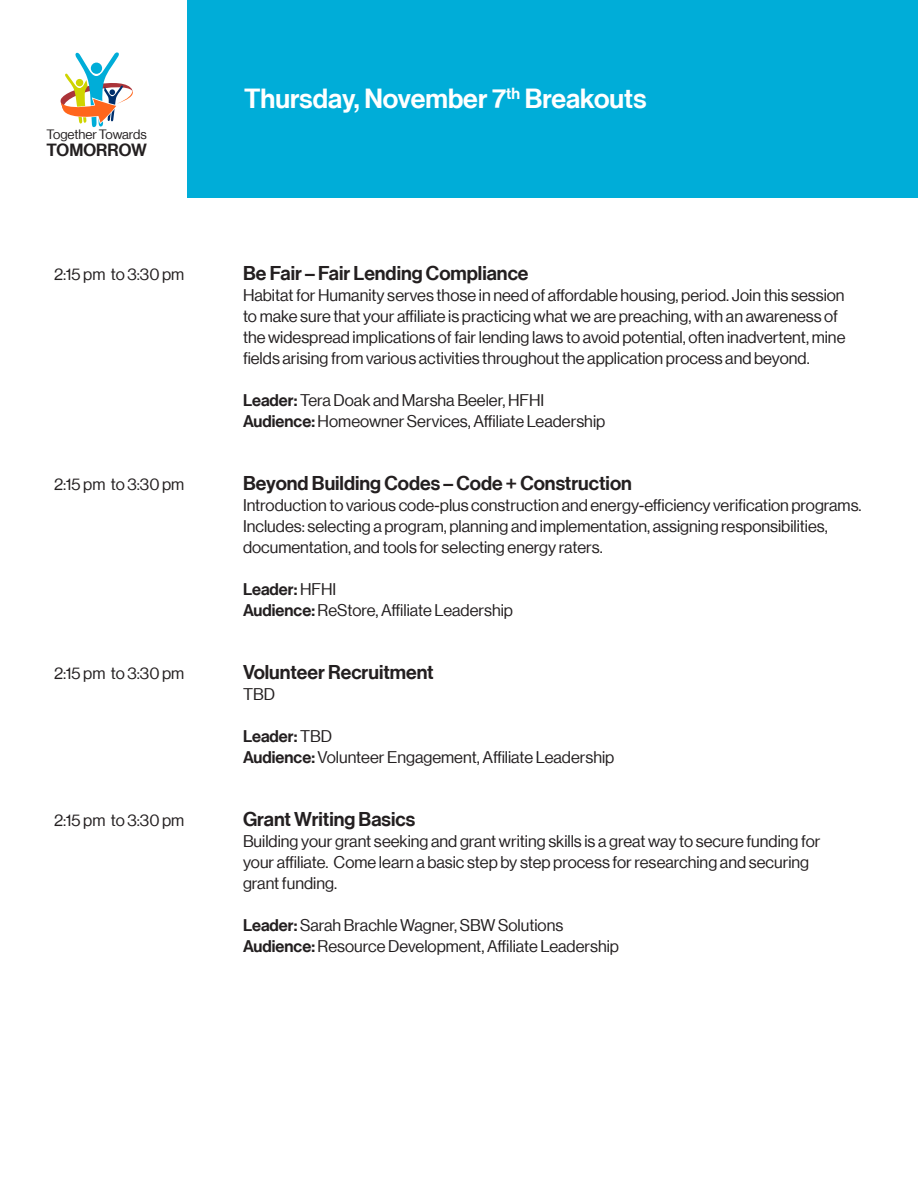
<style>
.page{position:relative;width:918px;height:1188px;background:#fff}
.page>*{position:absolute;margin:0;border:0;box-sizing:border-box;transform-origin:0 0}
.t1{font:500 27px "Neue Haas Grotesk Display";color:#fff}
.t2{font:500 19.5px "Neue Haas Grotesk Display";color:#231f20}
.t3{font:500 17.25px "Neue Haas Grotesk Display";letter-spacing:.005em;color:#231f20}
.t4{font:16.5px/21px "Neue Haas Grotesk Display";color:#231f20}
.t5{font:500 16.5px "Neue Haas Grotesk Display";color:#231f20}
.t6{font:13.2px "Neue Haas Grotesk Display";letter-spacing:-.005em;color:#231f20}
.s1{font-weight:500}
.s2{font-weight:400}
</style>
<div class="page">
<svg style="left:60px;top:52px;width:73px;height:76px"></svg>
<div style="left:188px;top:0;width:730px;height:198px;background:#00add8"></div>
<p class="t6" style="left:47px;top:127px;width:102px">Together Towards</p>
<p class="t3" style="left:47px;top:140px;width:102px">TOMORROW</p>
<p class="t1" style="left:244px;top:83px;width:404px">Thursday, November 7<sup>th</sup> Breakouts</p>
<p class="t4" style="left:54px;top:263px;width:132px">2:15 pm to 3:30 pm</p>
<p class="t2" style="left:243px;top:261px;width:287px">Be Fair – Fair Lending Compliance</p>
<p class="t4" style="left:243px;top:284px;width:603px">Habitat for Humanity serves those in need of affordable housing, period. Join this session to make sure that your affiliate is practicing what we are preaching, with an awareness of</p>
<p class="t4" style="left:243px;top:326px;width:604px">the widespread implications of fair lending laws to avoid potential, often inadvertent, mine fields arising from various activities throughout the application process and beyond.</p>
<p class="t4" style="left:243px;top:389px;width:303px"><span class="s1">Leader:</span> Tera Doak and Marsha Beeler, HFHI</p>
<p class="t4" style="left:243px;top:410px;width:364px"><span class="s1">Audience:</span> Homeowner Services, Affiliate Leadership</p>
<p class="t4" style="left:54px;top:473px;width:132px">2:15 pm to 3:30 pm</p>
<p class="t2" style="left:243px;top:471px;width:390px">Beyond Building Codes – Code + Construction</p>
<p class="t4" style="left:243px;top:494px;width:620px">Introduction to various code-plus construction and energy-efficiency verification programs.<br>Includes: selecting a program, planning and implementation, assigning responsibilities, documentation, and tools for selecting energy raters.</p>
<p class="t5" style="left:243px;top:579px;width:95px">Leader: <span class="s2">HFHI</span></p>
<p class="t4" style="left:243px;top:599px;width:272px"><span class="s1">Audience:</span> ReStore, Affiliate Leadership</p>
<p class="t4" style="left:54px;top:662px;width:132px">2:15 pm to 3:30 pm</p>
<p class="t2" style="left:243px;top:660px;width:192px">Volunteer Recruitment</p>
<p class="t4" style="left:243px;top:683px;width:33px">TBD</p>
<p class="t5" style="left:243px;top:726px;width:91px">Leader: <span class="s2">TBD</span></p>
<p class="t4" style="left:243px;top:746px;width:373px"><span class="s1">Audience:</span> Volunteer Engagement, Affiliate Leadership</p>
<p class="t4" style="left:54px;top:809px;width:132px">2:15 pm to 3:30 pm</p>
<p class="t2" style="left:243px;top:807px;width:174px">Grant Writing Basics</p>
<p class="t4" style="left:243px;top:830px;width:579px">Building your grant seeking and grant writing skills is a great way to secure funding for</p>
<p class="t4" style="left:243px;top:851px;width:568px">your affiliate. Come learn a basic step by step process for researching and securing</p>
<p class="t4" style="left:243px;top:872px;width:96px">grant funding.</p>
<p class="t4" style="left:243px;top:914px;width:322px"><span class="s1">Leader:</span> Sarah Brachle Wagner, SBW Solutions</p>
<p class="t4" style="left:243px;top:935px;width:377px"><span class="s1">Audience:</span> Resource Development, Affiliate Leadership</p>
</div>
